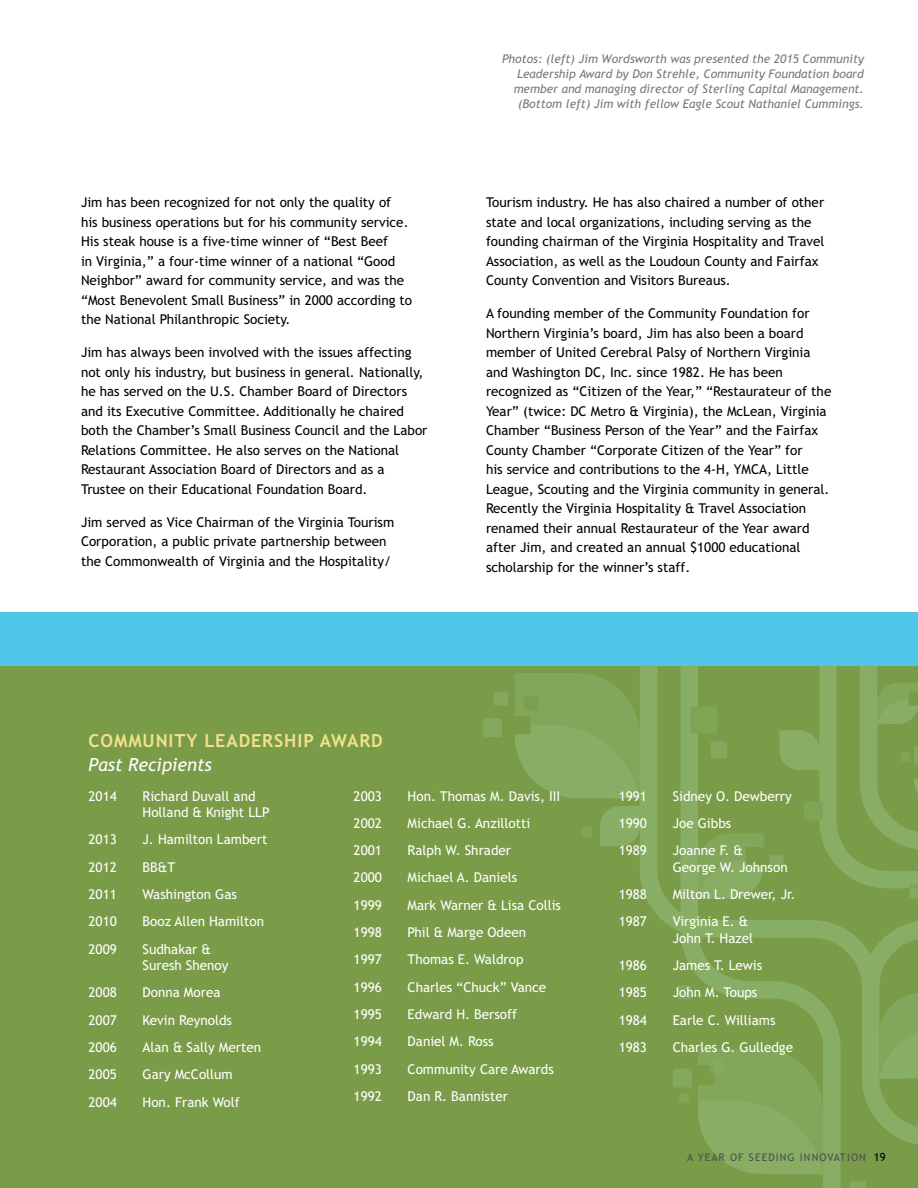
<style>
.page{position:relative;width:918px;height:1188px;background:#fff}
.page>*{position:absolute;margin:0;border:0;box-sizing:border-box;transform-origin:0 0}
.t1{font:700 18px "Trebuchet";letter-spacing:.05em;color:#f2e18b}
.t2{font:italic 18px "Trebuchet";color:#fff}
.t3{font:13.5px/19.5px "Trebuchet";color:#000}
.t4{font:13.5px/16.5px "Trebuchet";color:#fff}
.t5{font:italic 12px/15px "Trebuchet";color:#77787b;text-align:right}
.t6{font:10.5px "Trebuchet";letter-spacing:.1em;color:#4d4d4f}
.s1{font-size:11.25px;color:#000}
</style>
<div class="page">
<div style="left:0;top:660px;width:918px;height:528px;background:#7a9c49"></div>
<svg style="left:515px;top:673px;width:85px;height:126px;background:#83a95d"></svg>
<svg style="left:600px;top:666px;width:318px;height:522px"></svg>
<div style="left:524px;top:696px;width:14px;height:14px;background:#7c9f4e"></div>
<div style="left:673px;top:1069px;width:19px;height:18px;background:#84a85d;border-radius:2px"></div>
<div style="left:677px;top:985px;width:14px;height:14px;background:#84a85d"></div>
<svg style="left:849px;top:1181px;width:17px;height:7px"></svg>
<div style="left:769px;top:855px;width:15px;height:14px;background:#84a85d"></div>
<div style="left:483px;top:718px;width:19px;height:19px;background:#84a85d;border-radius:2px"></div>
<div style="left:494px;top:692px;width:14px;height:14px;background:#84a85d"></div>
<div style="left:710px;top:742px;width:17px;height:16px;background:#84a85d;border-radius:2px"></div>
<svg style="left:909px;top:884px;width:9px;height:14px"></svg>
<div style="left:679px;top:1093px;width:10px;height:10px;background:#81a557"></div>
<div style="left:710px;top:1059px;width:14px;height:14px;background:#85aa60"></div>
<div style="left:900px;top:752px;width:10px;height:10px;background:#81a557"></div>
<div style="left:582px;top:827px;width:10px;height:10px;background:#81a557"></div>
<svg style="left:804px;top:802px;width:19px;height:19px"></svg>
<svg style="left:690px;top:707px;width:27px;height:27px"></svg>
<div style="left:0;top:612px;width:918px;height:54px;background:#50c7e8"></div>
<p class="t3" style="left:81px;top:193px;width:333px">Jim has been recognized for not only the quality of<br>his business operations but for his community service.<br>His steak house is a five-time winner of “Best Beef<br>in Virginia,” a four-time winner of a national “Good Neighbor” award for community service, and was the “Most Benevolent Small Business” in 2000 according to the National Philanthropic Society.</p>
<p class="t3" style="left:81px;top:343px;width:348px">Jim has always been involved with the issues affecting not only his industry, but business in general. Nationally, he has served on the U.S. Chamber Board of Directors and its Executive Committee. Additionally he chaired both the Chamber’s Small Business Council and the Labor Relations Committee. He also serves on the National Restaurant Association Board of Directors and as a Trustee on their Educational Foundation Board.</p>
<p class="t3" style="left:81px;top:512px;width:315px">Jim served as Vice Chairman of the Virginia Tourism<br>Corporation, a public private partnership between the Commonwealth of Virginia and the Hospitality/</p>
<p class="t5" style="left:502px;top:51px;width:363px">Photos: (left) Jim Wordsworth was presented the 2015 Community Leadership Award by Don Strehle, Community Foundation board member and managing director of Sterling Capital Management. (Bottom left) Jim with fellow Eagle Scout Nathaniel Cummings.</p>
<p class="t3" style="left:486px;top:193px;width:340px">Tourism industry. He has also chaired a number of other state and local organizations, including serving as the founding chairman of the Virginia Hospitality and Travel Association, as well as the Loudoun County and Fairfax County Convention and Visitors Bureaus.</p>
<p class="t3" style="left:486px;top:304px;width:347px">A founding member of the Community Foundation for Northern Virginia’s board, Jim has also been a board member of United Cerebral Palsy of Northern Virginia and Washington DC, Inc. since 1982. He has been recognized as “Citizen of the Year,” “Restaurateur of the Year” (twice: DC Metro &amp; Virginia), the McLean, Virginia Chamber “Business Person of the Year” and the Fairfax County Chamber “Corporate Citizen of the Year” for<br>his service and contributions to the 4-H, YMCA, Little League, Scouting and the Virginia community in general.<br>Recently the Virginia Hospitality &amp; Travel Association renamed their annual Restaurateur of the Year award after Jim, and created an annual $1000 educational scholarship for the winner’s staff.</p>
<h1 class="t1" style="left:89px;top:730px;width:296px">COMMUNITY LEADERSHIP AWARD</h1>
<h1 class="t2" style="left:89px;top:754px;width:125px">Past Recipients</h1>
<p class="t4" style="left:89px;top:787px;width:30px">2014</p>
<p class="t4" style="left:143px;top:787px;width:129px">Richard Duvall and<br>Holland &amp; Knight LLP</p>
<p class="t4" style="left:89px;top:831px;width:30px">2013</p>
<p class="t4" style="left:143px;top:831px;width:127px">J. Hamilton Lambert</p>
<p class="t4" style="left:89px;top:859px;width:30px">2012</p>
<p class="t4" style="left:143px;top:859px;width:34px">BB&amp;T</p>
<p class="t4" style="left:89px;top:886px;width:30px">2011</p>
<p class="t4" style="left:143px;top:886px;width:96px">Washington Gas</p>
<p class="t4" style="left:89px;top:913px;width:30px">2010</p>
<p class="t4" style="left:143px;top:913px;width:123px">Booz Allen Hamilton</p>
<p class="t4" style="left:89px;top:940px;width:30px">2009</p>
<p class="t4" style="left:143px;top:940px;width:87px">Sudhakar &amp;<br>Suresh Shenoy</p>
<p class="t4" style="left:89px;top:984px;width:30px">2008</p>
<p class="t4" style="left:143px;top:984px;width:79px">Donna Morea</p>
<p class="t4" style="left:89px;top:1012px;width:30px">2007</p>
<p class="t4" style="left:143px;top:1012px;width:91px">Kevin Reynolds</p>
<p class="t4" style="left:89px;top:1039px;width:30px">2006</p>
<p class="t4" style="left:143px;top:1039px;width:120px">Alan &amp; Sally Merten</p>
<p class="t4" style="left:89px;top:1066px;width:30px">2005</p>
<p class="t4" style="left:143px;top:1066px;width:92px">Gary McCollum</p>
<p class="t4" style="left:89px;top:1093px;width:30px">2004</p>
<p class="t4" style="left:143px;top:1093px;width:99px">Hon. Frank Wolf</p>
<p class="t4" style="left:354px;top:787px;width:30px">2003</p>
<p class="t4" style="left:408px;top:787px;width:154px">Hon. Thomas M. Davis, III</p>
<p class="t4" style="left:354px;top:815px;width:30px">2002</p>
<p class="t4" style="left:408px;top:815px;width:124px">Michael G. Anzillotti</p>
<p class="t4" style="left:354px;top:842px;width:30px">2001</p>
<p class="t4" style="left:408px;top:842px;width:105px">Ralph W. Shrader</p>
<p class="t4" style="left:354px;top:869px;width:30px">2000</p>
<p class="t4" style="left:408px;top:869px;width:111px">Michael A. Daniels</p>
<p class="t4" style="left:354px;top:897px;width:30px">1999</p>
<p class="t4" style="left:408px;top:897px;width:155px">Mark Warner &amp; Lisa Collis</p>
<p class="t4" style="left:354px;top:924px;width:30px">1998</p>
<p class="t4" style="left:408px;top:924px;width:120px">Phil &amp; Marge Odeen</p>
<p class="t4" style="left:354px;top:951px;width:30px">1997</p>
<p class="t4" style="left:408px;top:951px;width:117px">Thomas E. Waldrop</p>
<p class="t4" style="left:354px;top:979px;width:30px">1996</p>
<p class="t4" style="left:408px;top:979px;width:140px">Charles “Chuck” Vance</p>
<p class="t4" style="left:354px;top:1006px;width:30px">1995</p>
<p class="t4" style="left:408px;top:1006px;width:111px">Edward H. Bersoff</p>
<p class="t4" style="left:354px;top:1033px;width:30px">1994</p>
<p class="t4" style="left:408px;top:1033px;width:88px">Daniel M. Ross</p>
<p class="t4" style="left:354px;top:1060px;width:30px">1993</p>
<p class="t4" style="left:408px;top:1060px;width:148px">Community Care Awards</p>
<p class="t4" style="left:354px;top:1088px;width:30px">1992</p>
<p class="t4" style="left:408px;top:1088px;width:102px">Dan R. Bannister</p>
<p class="t4" style="left:619px;top:787px;width:30px">1991</p>
<p class="t4" style="left:673px;top:787px;width:121px">Sidney O. Dewberry</p>
<p class="t4" style="left:619px;top:815px;width:30px">1990</p>
<p class="t4" style="left:673px;top:815px;width:60px">Joe Gibbs</p>
<p class="t4" style="left:619px;top:842px;width:30px">1989</p>
<p class="t4" style="left:673px;top:842px;width:116px">Joanne F. &amp;<br>George W. Johnson</p>
<p class="t4" style="left:619px;top:886px;width:30px">1988</p>
<p class="t4" style="left:673px;top:886px;width:124px">Milton L. Drewer, Jr.</p>
<p class="t4" style="left:619px;top:913px;width:30px">1987</p>
<p class="t4" style="left:673px;top:913px;width:82px">Virginia E. &amp;<br>John T. Hazel</p>
<p class="t4" style="left:619px;top:957px;width:30px">1986</p>
<p class="t4" style="left:673px;top:957px;width:91px">James T. Lewis</p>
<p class="t4" style="left:619px;top:984px;width:30px">1985</p>
<p class="t4" style="left:673px;top:984px;width:86px">John M. Toups</p>
<p class="t4" style="left:619px;top:1012px;width:30px">1984</p>
<p class="t4" style="left:673px;top:1012px;width:104px">Earle C. Williams</p>
<p class="t4" style="left:619px;top:1039px;width:30px">1983</p>
<p class="t4" style="left:673px;top:1039px;width:122px">Charles G. Gulledge</p>
<p class="t6" style="left:687px;top:1151px;width:200px">A YEAR OF SEEDING INNOVATION <span class="s1">19</span></p>
</div>
